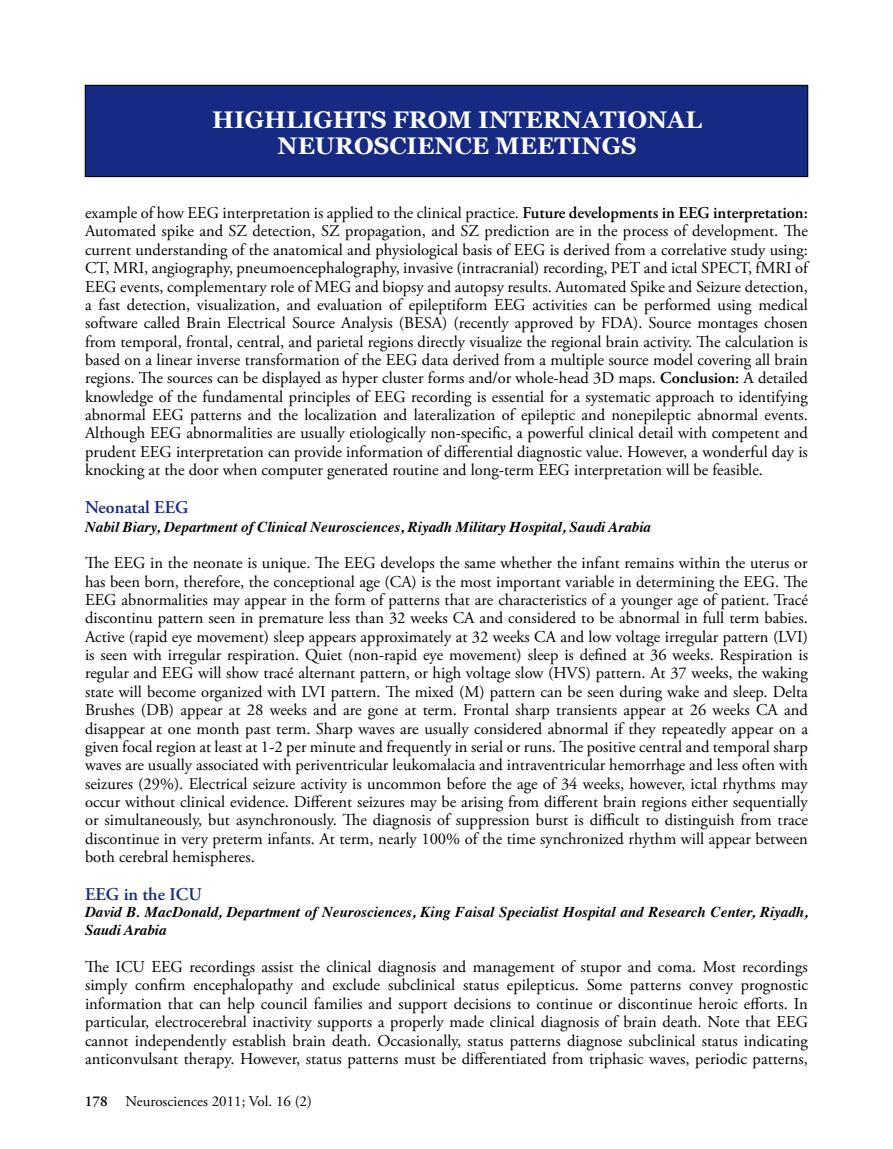
<style>
.page{position:relative;width:893px;height:1149px;background:#fff}
.page>*{position:absolute;margin:0;border:0;box-sizing:border-box;transform-origin:0 0}
.t1{font:700 24px/25.5px "Georgia";color:#fff;text-align:center}
.t2{font:600 18px "Adobe Garamond Pro";color:#162983}
.t3{font:16.5px/18.3px "Adobe Garamond Pro";color:#000;text-align:justify}
.t4{font:italic 700 15px/18.3px "Times";color:#000}
.t5{font:15px "Adobe Garamond Pro";color:#000}
.s1{font-weight:600}
</style>
<div class="page">
<div style="left:85px;top:85px;width:723px;height:91px;background:#162983"></div>
<div style="left:85px;top:85px;width:723px;height:92px;border:1px solid #000"></div>
<h1 class="t1" style="left:212px;top:107px;width:491px">HIGHLIGHTS FROM INTERNATIONAL<br>NEUROSCIENCE MEETINGS</h1>
<p class="t3" style="left:85px;top:204px;width:724px">example of how EEG interpretation is applied to the clinical practice. <span class="s1">Future developments in EEG interpretation:<br></span>Automated spike and SZ detection, SZ propagation, and SZ prediction are in the process of development. The current understanding of the anatomical and physiological basis of EEG is derived from a correlative study using:<br>CT, MRI, angiography, pneumoencephalography, invasive (intracranial) recording, PET and ictal SPECT, fMRI of EEG events, complementary role of MEG and biopsy and autopsy results. Automated Spike and Seizure detection, a fast detection, visualization, and evaluation of epileptiform EEG activities can be performed using medical software called Brain Electrical Source Analysis (BESA) (recently approved by FDA). Source montages chosen from temporal, frontal, central, and parietal regions directly visualize the regional brain activity. The calculation is based on a linear inverse transformation of the EEG data derived from a multiple source model covering all brain regions. The sources can be displayed as hyper cluster forms and/or whole-head 3D maps. <span class="s1">Conclusion:</span> A detailed knowledge of the fundamental principles of EEG recording is essential for a systematic approach to identifying abnormal EEG patterns and the localization and lateralization of epileptic and nonepileptic abnormal events.<br>Although EEG abnormalities are usually etiologically non-specific, a powerful clinical detail with competent and prudent EEG interpretation can provide information of differential diagnostic value. However, a wonderful day is knocking at the door when computer generated routine and long-term EEG interpretation will be feasible.</p>
<p class="t2" style="left:85px;top:497px;width:105px">Neonatal EEG</p>
<p class="t4" style="left:85px;top:516px;width:568px">Nabil Biary, Department of Clinical Neurosciences, Riyadh Military Hospital, Saudi Arabia</p>
<p class="t3" style="left:85px;top:554px;width:724px">The EEG in the neonate is unique. The EEG develops the same whether the infant remains within the uterus or has been born, therefore, the conceptional age (CA) is the most important variable in determining the EEG. The EEG abnormalities may appear in the form of patterns that are characteristics of a younger age of patient. Tracé discontinu pattern seen in premature less than 32 weeks CA and considered to be abnormal in full term babies.<br>Active (rapid eye movement) sleep appears approximately at 32 weeks CA and low voltage irregular pattern (LVI) is seen with irregular respiration. Quiet (non-rapid eye movement) sleep is defined at 36 weeks. Respiration is regular and EEG will show tracé alternant pattern, or high voltage slow (HVS) pattern. At 37 weeks, the waking state will become organized with LVI pattern. The mixed (M) pattern can be seen during wake and sleep. Delta Brushes (DB) appear at 28 weeks and are gone at term. Frontal sharp transients appear at 26 weeks CA and disappear at one month past term. Sharp waves are usually considered abnormal if they repeatedly appear on a given focal region at least at 1-2 per minute and frequently in serial or runs. The positive central and temporal sharp waves are usually associated with periventricular leukomalacia and intraventricular hemorrhage and less often with seizures (29%). Electrical seizure activity is uncommon before the age of 34 weeks, however, ictal rhythms may occur without clinical evidence. Different seizures may be arising from different brain regions either sequentially or simultaneously, but asynchronously. The diagnosis of suppression burst is difficult to distinguish from trace discontinue in very preterm infants. At term, nearly 100% of the time synchronized rhythm will appear between both cerebral hemispheres.</p>
<p class="t2" style="left:85px;top:883px;width:118px">EEG in the ICU</p>
<p class="t4" style="left:85px;top:901px;width:724px">David B. MacDonald, Department of Neurosciences, King Faisal Specialist Hospital and Research Center, Riyadh,<br>Saudi Arabia</p>
<p class="t3" style="left:85px;top:958px;width:724px">The ICU EEG recordings assist the clinical diagnosis and management of stupor and coma. Most recordings simply confirm encephalopathy and exclude subclinical status epilepticus. Some patterns convey prognostic information that can help council families and support decisions to continue or discontinue heroic efforts. In particular, electrocerebral inactivity supports a properly made clinical diagnosis of brain death. Note that EEG cannot independently establish brain death. Occasionally, status patterns diagnose subclinical status indicating anticonvulsant therapy. However, status patterns must be differentiated from triphasic waves, periodic patterns,</p>
<p class="t5" style="left:85px;top:1091px;width:229px"><span class="s1">178</span> Neurosciences 2011; Vol. 16 (2)</p>
</div>
